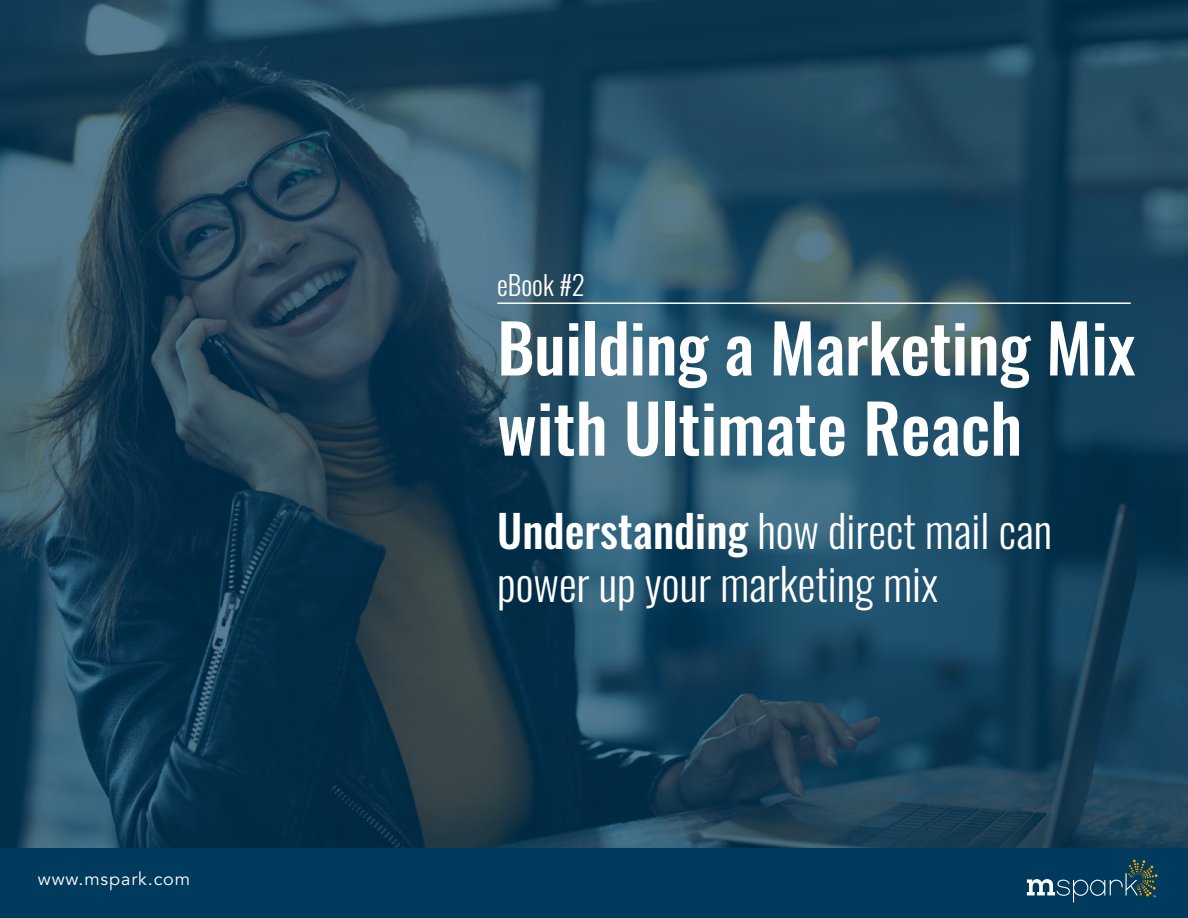
<style>
.page{position:relative;width:1188px;height:918px;background:#fff}
.page>*{position:absolute;margin:0;border:0;box-sizing:border-box;transform-origin:0 0}
.t1{font:500 66.75px/80.2px "Oswald";letter-spacing:-.005em;color:#fff}
.t2{font:300 44.55px/53.4px "Oswald";color:#fff}
.t3{font:300 27px "Oswald";color:#fff}
.t4{font:18px "Avenir LT Std";letter-spacing:.05em;color:#fff}
.s1{font-weight:500}
</style>
<div class="page">
<div style="left:0;top:844px;width:1188px;height:74px;background:#003a5d"></div>
<svg style="left:1027px;top:859px;width:131px;height:43px"></svg>
<img style="left:0;top:0;width:1188px;height:848px">
<hr style="left:497px;top:302px;width:634px;height:2px;background:#fff">
<p class="t4" style="left:38px;top:869px;width:154px">www.mspark.com</p>
<p class="t3" style="left:497px;top:261px;width:89px">eBook #2</p>
<h1 class="t1" style="left:497px;top:312px;width:640px">Building a Marketing Mix with Ultimate Reach</h1>
<p class="t2" style="left:497px;top:499px;width:556px"><span class="s1">Understanding</span> how direct mail can power up your marketing mix</p>
</div>
